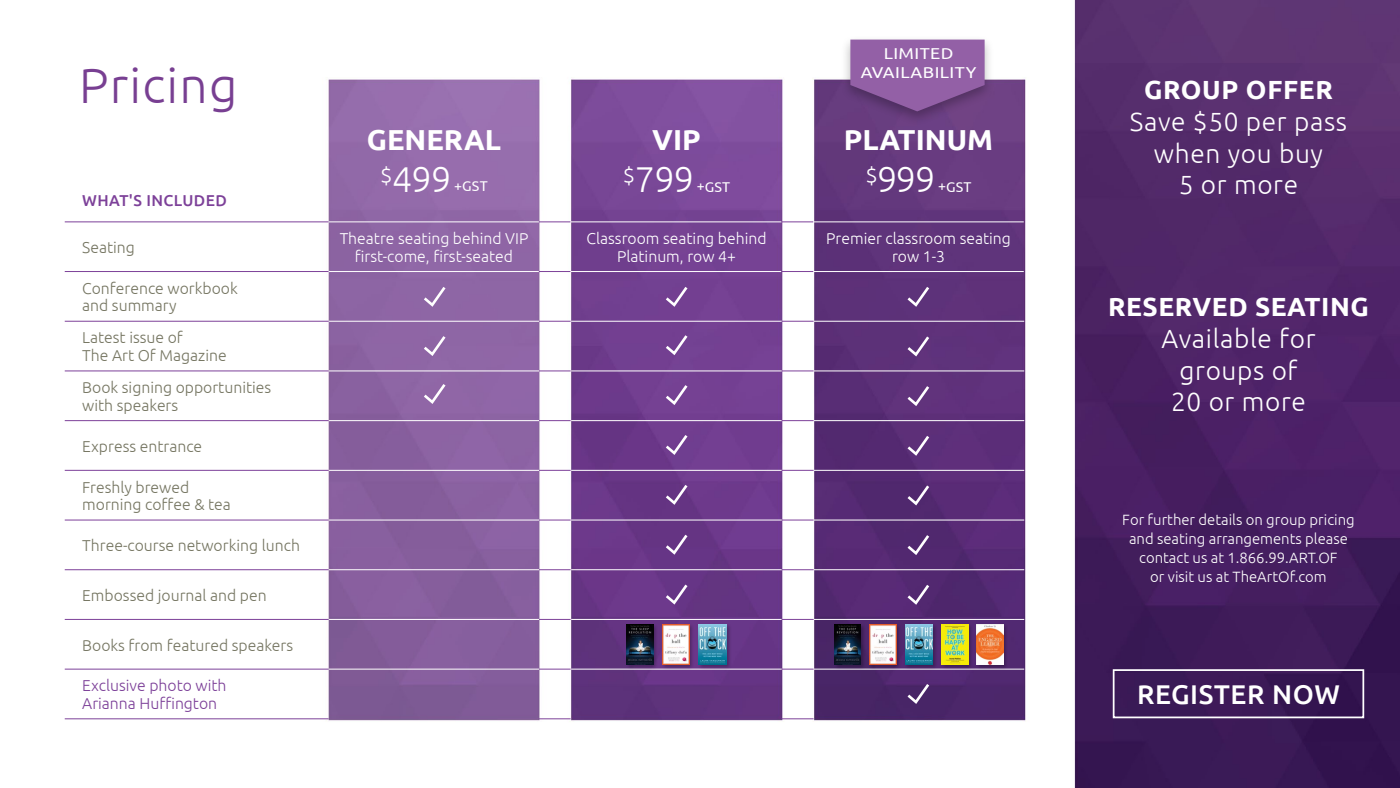
<style>
.page{position:relative;width:1400px;height:788px;background:#fff}
.page>*{position:absolute;margin:0;border:0;box-sizing:border-box;transform-origin:0 0}
.t1{font:300 49.61px "Ubuntu";letter-spacing:.025em;color:#783f92}
.t2{font:300 35.88px "Ubuntu";letter-spacing:-.02em;color:#fff}
.t3{font:700 28.88px "Ubuntu";color:#fff}
.t4{font:500 27.12px "Ubuntu";letter-spacing:.025em;color:#fff}
.t5{font:300 26.25px/31.5px "Ubuntu";letter-spacing:.025em;color:#fff;text-align:center}
.t6{font:700 26.25px "Ubuntu";letter-spacing:.02em;color:#fff}
.t7{font:300 15.75px/17.5px "Ubuntu";color:#767662}
.t8{font:300 15.75px/17.5px "Ubuntu";color:#fff;text-align:center}
.t9{font:300 15.75px/17.5px "Ubuntu";color:#7d4199}
.t10{font:15.75px/18.9px "Ubuntu";letter-spacing:.025em;color:#fff;text-align:center;scale:1.13 1}
.t11{font:500 15.75px "Ubuntu";letter-spacing:.025em;color:#7d4199}
.t12{font:300 14.88px/19.2px "Ubuntu";color:#fff;text-align:center}
.t13{font:14.17px "Ubuntu";letter-spacing:.01em;color:#fff}
</style>
<div class="page">
<img style="left:64px;top:0;width:1336px;height:788px">
<div style="left:1113px;top:669px;width:251px;height:49px;border:2px solid #fff"></div>
<hr style="left:329px;top:221px;width:210px;height:1px;background:#fff">
<hr style="left:571px;top:221px;width:211px;height:1px;background:#fff">
<hr style="left:813px;top:221px;width:211px;height:1px;background:#fff">
<hr style="left:539px;top:221px;width:31px;height:1px;background:#7d4199">
<hr style="left:781px;top:221px;width:32px;height:1px;background:#7d4199">
<hr style="left:65px;top:221px;width:264px;height:1px;background:#7d4199">
<hr style="left:329px;top:271px;width:210px;height:1px;background:#fff">
<hr style="left:571px;top:271px;width:211px;height:1px;background:#fff">
<hr style="left:813px;top:271px;width:211px;height:1px;background:#fff">
<hr style="left:539px;top:271px;width:31px;height:1px;background:#7d4199">
<hr style="left:781px;top:271px;width:32px;height:1px;background:#7d4199">
<hr style="left:65px;top:271px;width:264px;height:1px;background:#7d4199">
<hr style="left:329px;top:321px;width:210px;height:1px;background:#fff">
<hr style="left:571px;top:321px;width:211px;height:1px;background:#fff">
<hr style="left:814px;top:321px;width:210px;height:1px;background:#fff">
<hr style="left:539px;top:321px;width:32px;height:1px;background:#7d4199">
<hr style="left:782px;top:321px;width:32px;height:1px;background:#7d4199">
<hr style="left:65px;top:321px;width:264px;height:1px;background:#7d4199">
<hr style="left:329px;top:370px;width:210px;height:1px;background:#fff">
<hr style="left:571px;top:370px;width:211px;height:1px;background:#fff">
<hr style="left:814px;top:370px;width:210px;height:1px;background:#fff">
<hr style="left:539px;top:370px;width:32px;height:1px;background:#7d4199">
<hr style="left:782px;top:370px;width:32px;height:1px;background:#7d4199">
<hr style="left:65px;top:370px;width:264px;height:1px;background:#7d4199">
<hr style="left:329px;top:420px;width:210px;height:1px;background:#fff">
<hr style="left:571px;top:420px;width:211px;height:1px;background:#fff">
<hr style="left:814px;top:420px;width:210px;height:1px;background:#fff">
<hr style="left:539px;top:420px;width:32px;height:1px;background:#7d4199">
<hr style="left:782px;top:420px;width:32px;height:1px;background:#7d4199">
<hr style="left:65px;top:420px;width:264px;height:1px;background:#7d4199">
<hr style="left:329px;top:470px;width:210px;height:1px;background:#fff">
<hr style="left:571px;top:470px;width:211px;height:1px;background:#fff">
<hr style="left:814px;top:470px;width:210px;height:1px;background:#fff">
<hr style="left:539px;top:470px;width:32px;height:1px;background:#7d4199">
<hr style="left:782px;top:470px;width:32px;height:1px;background:#7d4199">
<hr style="left:65px;top:470px;width:264px;height:1px;background:#7d4199">
<hr style="left:329px;top:519px;width:210px;height:1px;background:#fff">
<hr style="left:571px;top:519px;width:211px;height:1px;background:#fff">
<hr style="left:814px;top:519px;width:210px;height:1px;background:#fff">
<hr style="left:539px;top:519px;width:32px;height:1px;background:#7d4199">
<hr style="left:782px;top:519px;width:32px;height:1px;background:#7d4199">
<hr style="left:65px;top:519px;width:264px;height:1px;background:#7d4199">
<hr style="left:329px;top:569px;width:210px;height:1px;background:#fff">
<hr style="left:571px;top:569px;width:211px;height:1px;background:#fff">
<hr style="left:814px;top:569px;width:210px;height:1px;background:#fff">
<hr style="left:539px;top:569px;width:32px;height:1px;background:#7d4199">
<hr style="left:782px;top:569px;width:32px;height:1px;background:#7d4199">
<hr style="left:65px;top:569px;width:264px;height:1px;background:#7d4199">
<hr style="left:329px;top:619px;width:210px;height:1px;background:#fff">
<hr style="left:571px;top:619px;width:211px;height:1px;background:#fff">
<hr style="left:814px;top:619px;width:210px;height:1px;background:#fff">
<hr style="left:539px;top:619px;width:32px;height:1px;background:#7d4199">
<hr style="left:782px;top:619px;width:32px;height:1px;background:#7d4199">
<hr style="left:65px;top:619px;width:264px;height:1px;background:#7d4199">
<div style="left:841px;top:35px;width:154px;height:91px;background:#000;opacity:.27"></div>
<svg style="left:850px;top:40px;width:135px;height:71px;background:#8a599d"></svg>
<hr style="left:539px;top:718px;width:32px;height:1px;background:#7d4199">
<hr style="left:782px;top:718px;width:32px;height:1px;background:#7d4199">
<hr style="left:65px;top:718px;width:264px;height:1px;background:#7d4199">
<hr style="left:329px;top:668px;width:210px;height:1px;background:#fff">
<hr style="left:571px;top:668px;width:211px;height:1px;background:#fff">
<hr style="left:814px;top:668px;width:210px;height:1px;background:#fff">
<hr style="left:539px;top:668px;width:32px;height:1px;background:#7d4199">
<hr style="left:782px;top:668px;width:32px;height:1px;background:#7d4199">
<hr style="left:65px;top:668px;width:264px;height:1px;background:#7d4199">
<div style="left:626px;top:623px;width:32px;height:47px;background:#000;opacity:.28"></div>
<img style="left:627px;top:624px;width:26px;height:40px">
<div style="left:662px;top:623px;width:32px;height:47px;background:#000;opacity:.28"></div>
<img style="left:663px;top:624px;width:26px;height:40px">
<div style="left:697px;top:623px;width:35px;height:47px;background:#000;opacity:.28"></div>
<img style="left:699px;top:624px;width:28px;height:40px">
<div style="left:833px;top:623px;width:33px;height:47px;background:#000;opacity:.28"></div>
<img style="left:835px;top:624px;width:26px;height:40px">
<div style="left:940px;top:623px;width:34px;height:47px;background:#000;opacity:.28"></div>
<img style="left:942px;top:624px;width:26px;height:40px">
<div style="left:869px;top:623px;width:33px;height:47px;background:#000;opacity:.28"></div>
<img style="left:870px;top:624px;width:26px;height:40px">
<div style="left:904px;top:623px;width:34px;height:47px;background:#000;opacity:.28"></div>
<img style="left:905px;top:624px;width:28px;height:40px">
<div style="left:976px;top:623px;width:33px;height:47px;background:#000;opacity:.28"></div>
<img style="left:977px;top:624px;width:26px;height:40px">
<svg style="left:421px;top:333px;width:27px;height:25px"></svg>
<svg style="left:421px;top:381px;width:27px;height:25px"></svg>
<svg style="left:421px;top:284px;width:27px;height:25px"></svg>
<svg style="left:663px;top:332px;width:27px;height:25px"></svg>
<svg style="left:663px;top:382px;width:27px;height:25px"></svg>
<svg style="left:663px;top:432px;width:27px;height:25px"></svg>
<svg style="left:663px;top:482px;width:27px;height:24px"></svg>
<svg style="left:663px;top:581px;width:27px;height:25px"></svg>
<svg style="left:663px;top:284px;width:27px;height:25px"></svg>
<svg style="left:663px;top:531px;width:27px;height:25px"></svg>
<svg style="left:905px;top:681px;width:27px;height:24px"></svg>
<svg style="left:905px;top:333px;width:27px;height:25px"></svg>
<svg style="left:905px;top:383px;width:27px;height:25px"></svg>
<svg style="left:905px;top:433px;width:27px;height:24px"></svg>
<svg style="left:905px;top:482px;width:27px;height:25px"></svg>
<svg style="left:905px;top:582px;width:27px;height:24px"></svg>
<svg style="left:905px;top:284px;width:27px;height:25px"></svg>
<svg style="left:905px;top:532px;width:27px;height:25px"></svg>
<h1 class="t1" style="left:79px;top:55px;width:160px">Pricing</h1>
<p class="t11" style="left:82px;top:190px;width:146px">WHAT'S INCLUDED</p>
<p class="t7" style="left:82px;top:238px;width:54px">Seating</p>
<p class="t7" style="left:82px;top:279px;width:157px">Conference workbook and summary</p>
<p class="t7" style="left:82px;top:328px;width:146px">Latest issue of<br>The Art Of Magazine</p>
<p class="t7" style="left:82px;top:378px;width:191px">Book signing opportunities with speakers</p>
<p class="t7" style="left:82px;top:437px;width:122px">Express entrance</p>
<p class="t7" style="left:82px;top:477px;width:150px">Freshly brewed morning coffee &amp; tea</p>
<p class="t7" style="left:82px;top:536px;width:219px">Three-course networking lunch</p>
<p class="t7" style="left:82px;top:586px;width:186px">Embossed journal and pen</p>
<p class="t7" style="left:82px;top:636px;width:212px">Books from featured speakers</p>
<p class="t9" style="left:82px;top:676px;width:146px">Exclusive photo with<br>Arianna Huffington</p>
<p class="t10" style="left:861px;top:44px;width:104px">LIMITED<br>AVAILABILITY</p>
<h3 class="t3" style="left:367px;top:122px;width:136px">GENERAL</h3>
<h3 class="t3" style="left:652px;top:122px;width:50px">VIP</h3>
<h3 class="t3" style="left:844px;top:122px;width:151px">PLATINUM</h3>
<h2 class="t2" style="left:380px;top:158px;width:73px"><sup>$</sup>499</h2>
<p class="t13" style="left:454px;top:178px;width:35px">+GST</p>
<h2 class="t2" style="left:623px;top:158px;width:73px"><sup>$</sup>799</h2>
<p class="t13" style="left:697px;top:179px;width:35px">+GST</p>
<h2 class="t2" style="left:865px;top:158px;width:72px"><sup>$</sup>999</h2>
<p class="t13" style="left:938px;top:179px;width:35px">+GST</p>
<p class="t8" style="left:340px;top:229px;width:190px">Theatre seating behind VIP first-come, first-seated</p>
<p class="t8" style="left:587px;top:229px;width:182px">Classroom seating behind<br>Platinum, row 4+</p>
<p class="t8" style="left:826px;top:230px;width:186px">Premier classroom seating row 1-3</p>
<h3 class="t6" style="left:1144px;top:74px;width:190px">GROUP OFFER</h3>
<h3 class="t5" style="left:1130px;top:105px;width:219px">Save $50 per pass when you buy<br>5 or more</h3>
<h3 class="t6" style="left:1108px;top:290px;width:262px">RESERVED SEATING</h3>
<h3 class="t5" style="left:1161px;top:322px;width:156px">Available for groups of<br>20 or more</h3>
<p class="t12" style="left:1122px;top:509px;width:234px">For further details on group pricing and seating arrangements please contact us at 1.866.99.ART.OF<br>or visit us at TheArtOf.com</p>
<h3 class="t4" style="left:1137px;top:677px;width:204px">REGISTER NOW</h3>
</div>
